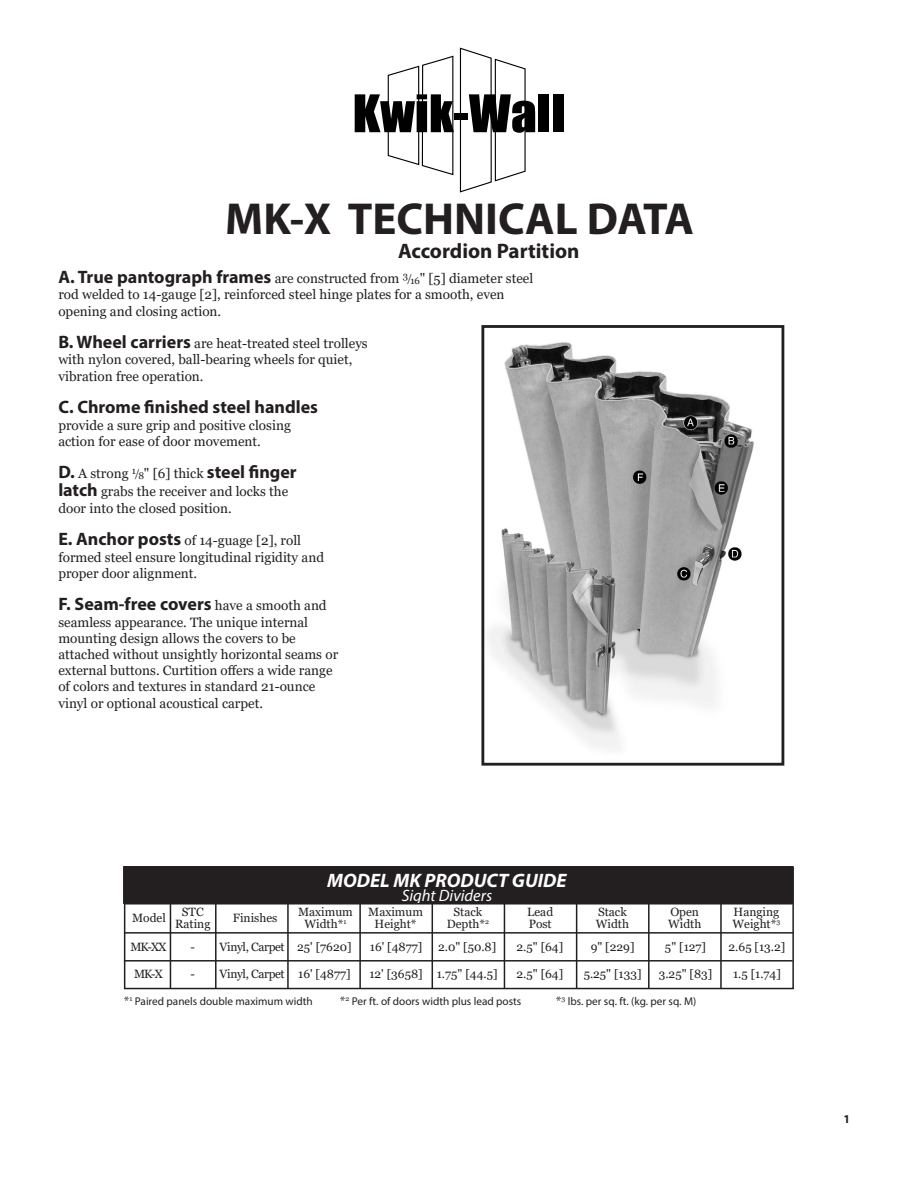
<style>
.page{position:relative;width:918px;height:1188px;background:#fff}
.page>*{position:absolute;margin:0;border:0;box-sizing:border-box;transform-origin:0 0}
.t1{font:700 45px "Myriad Pro";color:#231f20}
.t2{font:700 21px "Myriad Pro";color:#231f20}
.t3{font:italic 700 19.5px "Myriad Pro";color:#fff}
.t4{font:700 18px "Myriad Pro";color:#231f20}
.t5{font:italic 16.5px "Myriad Pro";color:#fff}
.t6{font:13.5px/16.2px "Georgia";color:#231f20}
.t7{font:12px/12px "Georgia";color:#231f20}
.t8{font:12px "Georgia";letter-spacing:-.03em;color:#231f20}
.t9{font:700 12px "Myriad Pro";color:#231f20}
.t10{font:11.25px "Myriad Pro";color:#231f20}
.s1{font-family:"Myriad Pro";font-weight:700;font-size:18px}
.s2{font-size:10.5px}
.s3{font-size:9.6px}
.s4{font-family:"Georgia";font-weight:400;font-size:13.5px}
.s5{font-family:"Georgia";font-size:12px}
</style>
<div class="page">
<svg style="left:355px;top:47px;width:180px;height:146px"></svg>
<div style="left:539px;top:94px;width:10px;height:38px;background:#000"></div>
<div style="left:553px;top:94px;width:10px;height:38px;background:#000"></div>
<img style="left:489px;top:342px;width:265px;height:407px">
<div style="left:481px;top:325px;width:303px;height:441px;border:3px solid #231f20"></div>
<div style="left:124px;top:867px;width:669px;height:36px;background:#231f20"></div>
<hr style="left:124px;top:903px;width:669px;height:2px;background:#231f20">
<hr style="left:170px;top:904px;width:1px;height:85px;background:#231f20">
<hr style="left:215px;top:904px;width:2px;height:85px;background:#231f20">
<hr style="left:359px;top:904px;width:2px;height:85px;background:#231f20">
<hr style="left:504px;top:904px;width:1px;height:85px;background:#231f20">
<hr style="left:124px;top:932px;width:669px;height:2px;background:#231f20">
<hr style="left:124px;top:960px;width:669px;height:2px;background:#231f20">
<div style="left:124px;top:866px;width:670px;height:123px;border:2px solid #231f20"></div>
<hr style="left:576px;top:904px;width:1px;height:85px;background:#231f20">
<hr style="left:648px;top:904px;width:2px;height:85px;background:#231f20">
<hr style="left:720px;top:904px;width:2px;height:85px;background:#231f20">
<hr style="left:432px;top:904px;width:1px;height:85px;background:#231f20">
<hr style="left:287px;top:904px;width:2px;height:85px;background:#231f20">
<h1 class="t1" style="left:225px;top:189px;width:470px">MK-X TECHNICAL DATA</h1>
<h2 class="t2" style="left:398px;top:237px;width:183px">Accordion Partition</h2>
<p class="t6" style="left:58px;top:271px;width:476px"><span class="s1">A. True pantograph frames</span> are constructed from <sup>3</sup><span class="s2">/</span><span class="s3">16</span>" [5] diameter steel</p>
<p class="t6" style="left:58px;top:287px;width:448px">rod welded to 14-gauge [2], reinforced steel hinge plates for a smooth, even</p>
<p class="t6" style="left:58px;top:303px;width:164px">opening and closing action.</p>
<p class="t6" style="left:58px;top:336px;width:311px"><span class="s1">B. Wheel carriers</span> are heat-treated steel trolleys with nylon covered, ball-bearing wheels for quiet, vibration free operation.</p>
<p class="t4" style="left:58px;top:396px;width:261px">C. Chrome finished steel handles</p>
<p class="t6" style="left:58px;top:417px;width:234px">provide a sure grip and positive closing</p>
<p class="t6" style="left:58px;top:433px;width:204px">action for ease of door movement.</p>
<p class="t6" style="left:58px;top:466px;width:240px"><span class="s1">D.</span> A strong <sup>1</sup><span class="s2">/</span><span class="s3">8</span>" [6] thick <span class="s1">steel finger</span></p>
<p class="t6" style="left:58px;top:484px;width:231px"><span class="s1">latch</span> grabs the receiver and locks the</p>
<p class="t6" style="left:58px;top:500px;width:175px">door into the closed position.</p>
<p class="t6" style="left:58px;top:533px;width:244px"><span class="s1">E. Anchor posts</span> of 14-guage [2], roll</p>
<p class="t6" style="left:58px;top:549px;width:267px">formed steel ensure longitudinal rigidity and</p>
<p class="t6" style="left:58px;top:565px;width:140px">proper door alignment.</p>
<p class="t4" style="left:58px;top:593px;width:270px">F. Seam-free covers <span class="s4">have a smooth and</span></p>
<p class="t6" style="left:58px;top:614px;width:251px">seamless appearance. The unique internal</p>
<p class="t6" style="left:58px;top:630px;width:239px">mounting design allows the covers to be</p>
<p class="t6" style="left:58px;top:647px;width:281px">attached without unsightly horizontal seams or</p>
<p class="t6" style="left:58px;top:663px;width:276px">external buttons. Curtition offers a wide range</p>
<p class="t6" style="left:58px;top:679px;width:259px">of colors and textures in standard 21-ounce</p>
<p class="t6" style="left:58px;top:695px;width:206px">vinyl or optional acoustical carpet.</p>
<p class="t7" style="left:132px;top:912px;width:35px">Model</p>
<p class="t7" style="left:131px;top:941px;width:38px">MK-XX</p>
<p class="t7" style="left:134px;top:968px;width:30px">MK-X</p>
<p class="t7" style="left:182px;top:906px;width:23px">STC</p>
<p class="t7" style="left:175px;top:918px;width:37px">Rating</p>
<p class="t7" style="left:191px;top:941px;width:6px">-</p>
<p class="t7" style="left:191px;top:968px;width:6px">-</p>
<p class="t7" style="left:233px;top:912px;width:46px">Finishes</p>
<p class="t8" style="left:220px;top:939px;width:67px">Vinyl, Carpet</p>
<p class="t8" style="left:220px;top:966px;width:67px">Vinyl, Carpet</p>
<p class="t3" style="left:327px;top:868px;width:241px">MODEL MK PRODUCT GUIDE</p>
<p class="t5" style="left:402px;top:885px;width:92px">Sight Dividers</p>
<p class="t7" style="left:298px;top:906px;width:56px">Maximum</p>
<p class="t7" style="left:305px;top:918px;width:43px">Width*<sup>1</sup></p>
<p class="t7" style="left:297px;top:941px;width:56px">25' [7620]</p>
<p class="t7" style="left:298px;top:968px;width:54px">16' [4877]</p>
<p class="t7" style="left:368px;top:906px;width:56px">Maximum</p>
<p class="t7" style="left:375px;top:918px;width:43px">Height*</p>
<p class="t7" style="left:370px;top:941px;width:54px">16' [4877]</p>
<p class="t7" style="left:369px;top:968px;width:55px">12' [3658]</p>
<p class="t7" style="left:453px;top:906px;width:30px">Stack</p>
<p class="t7" style="left:447px;top:918px;width:44px">Depth*<sup>2</sup></p>
<p class="t7" style="left:733px;top:906px;width:49px">Hanging<br>Weight*<sup>3</sup></p>
<p class="t7" style="left:527px;top:906px;width:27px">Lead</p>
<p class="t7" style="left:529px;top:918px;width:25px">Post</p>
<p class="t7" style="left:598px;top:906px;width:30px">Stack</p>
<p class="t7" style="left:596px;top:918px;width:35px">Width</p>
<p class="t7" style="left:670px;top:906px;width:30px">Open</p>
<p class="t7" style="left:668px;top:918px;width:35px">Width</p>
<p class="t7" style="left:438px;top:941px;width:60px">2.0" [50.8]</p>
<p class="t7" style="left:437px;top:968px;width:62px">1.75" [44.5]</p>
<p class="t7" style="left:517px;top:941px;width:48px">2.5" [64]</p>
<p class="t7" style="left:517px;top:968px;width:48px">2.5" [64]</p>
<p class="t7" style="left:591px;top:941px;width:45px">9" [229]</p>
<p class="t7" style="left:584px;top:968px;width:59px">5.25" [133]</p>
<p class="t7" style="left:665px;top:941px;width:43px">5" [127]</p>
<p class="t7" style="left:659px;top:968px;width:55px">3.25" [83]</p>
<p class="t7" style="left:729px;top:941px;width:58px">2.65 [13.2]</p>
<p class="t7" style="left:733px;top:968px;width:49px">1.5 [1.74]</p>
<p class="t10" style="left:124px;top:994px;width:190px"><span class="s5">*</span><sup>1</sup> Paired panels double maximum width</p>
<p class="t10" style="left:340px;top:994px;width:183px"><span class="s5">*</span><sup>2</sup> Per ft. of doors width plus lead posts</p>
<p class="t10" style="left:556px;top:994px;width:142px"><span class="s5">*</span><sup>3</sup> lbs. per sq. ft. (kg. per sq. M)</p>
<p class="t9" style="left:843px;top:1111px;width:8px">1</p>
</div>
